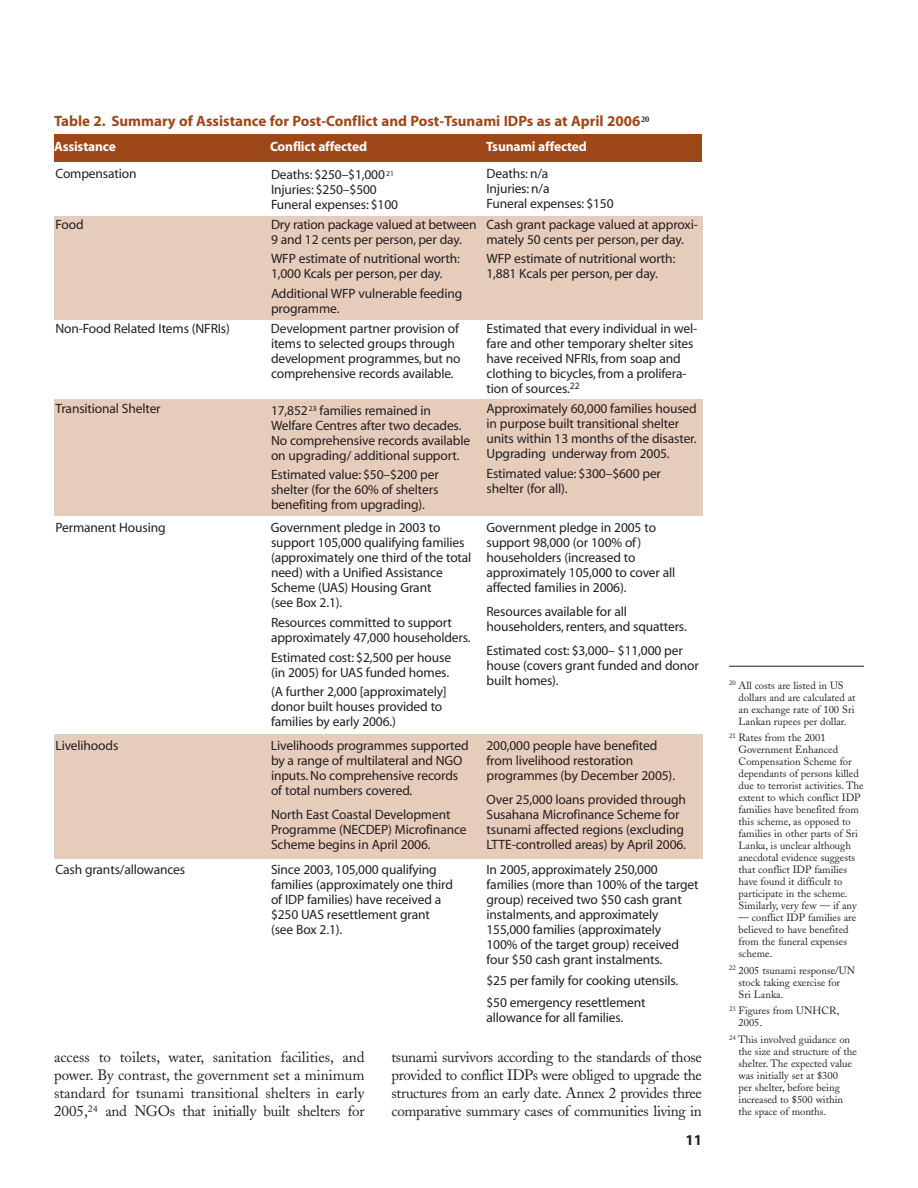
<style>
.page{position:relative;width:918px;height:1188px;background:#fff}
.page>*{position:absolute;margin:0;border:0;box-sizing:border-box;transform-origin:0 0}
.t1{font:15px/18px "Adobe Caslon";letter-spacing:-.02em;color:#231f20;text-align:justify}
.t2{font:700 15px "Myriad";color:#9e4819}
.t3{font:700 15px "Myriad";color:#231f20}
.t4{font:13.5px/15px "Myriad";letter-spacing:-.01em;color:#231f20}
.t5{font:700 13.5px "Myriad";letter-spacing:-.01em;color:#fff}
.t6{font:10.5px/12px "Adobe Caslon";color:#231f20}
</style>
<div class="page">
<div style="left:54px;top:216px;width:648px;height:103px;background:#e5ccbb"></div>
<div style="left:54px;top:400px;width:648px;height:116px;background:#e5ccbb"></div>
<div style="left:54px;top:735px;width:648px;height:124px;background:#e5ccbb"></div>
<hr style="left:729px;top:666px;width:135px;height:1px;background:#231f20">
<div style="left:54px;top:134px;width:648px;height:28px;background:#9e4819"></div>
<p class="t2" style="left:54px;top:115px;width:597px">Table 2. Summary of Assistance for Post-Conflict and Post-Tsunami IDPs as at April 2006<sup>20</sup></p>
<p class="t5" style="left:54px;top:141px;width:63px">Assistance</p>
<p class="t5" style="left:270px;top:141px;width:99px">Conflict affected</p>
<p class="t5" style="left:486px;top:141px;width:102px">Tsunami affected</p>
<p class="t4" style="left:56px;top:167px;width:83px">Compensation</p>
<p class="t4" style="left:271px;top:168px;width:129px">Deaths: $250–$1,000 <sup>21<br></sup>Injuries: $250–$500<br>Funeral expenses: $100</p>
<p class="t4" style="left:487px;top:167px;width:129px">Deaths: n/a<br>Injuries: n/a<br>Funeral expenses: $150</p>
<p class="t4" style="left:56px;top:218px;width:30px">Food</p>
<p class="t4" style="left:271px;top:218px;width:207px">Dry ration package valued at between<br>9 and 12 cents per person, per day.</p>
<p class="t4" style="left:271px;top:252px;width:191px">WFP estimate of nutritional worth:<br>1,000 Kcals per person, per day.</p>
<p class="t4" style="left:271px;top:287px;width:193px">Additional WFP vulnerable feeding programme.</p>
<p class="t4" style="left:487px;top:218px;width:213px">Cash grant package valued at approxi&shy;mately 50 cents per person, per day.</p>
<p class="t4" style="left:487px;top:252px;width:190px">WFP estimate of nutritional worth:<br>1,881 Kcals per person, per day.</p>
<p class="t4" style="left:56px;top:322px;width:176px">Non-Food Related Items (NFRIs)</p>
<p class="t4" style="left:271px;top:322px;width:191px">Development partner provision of items to selected groups through development programmes, but no comprehensive records available.</p>
<p class="t4" style="left:487px;top:322px;width:212px">Estimated that every individual in wel&shy;fare and other temporary shelter sites have received NFRIs, from soap and clothing to bicycles, from a prolifera&shy;tion of sources.<sup>22</sup></p>
<p class="t4" style="left:56px;top:402px;width:107px">Transitional Shelter</p>
<p class="t4" style="left:271px;top:404px;width:201px">17,852 <sup>2</sup><sup>3</sup> families remained in Welfare Centres after two decades.<br>No comprehensive records available on upgrading/ additional support.</p>
<p class="t4" style="left:271px;top:468px;width:169px;text-align:justify">Estimated value: $50–$200 per shelter (for the 60% of shelters benefiting from upgrading).</p>
<p class="t4" style="left:487px;top:402px;width:212px">Approximately 60,000 families housed in purpose built transitional shelter units within 13 months of the disaster.<br>Upgrading underway from 2005.</p>
<p class="t4" style="left:487px;top:467px;width:176px">Estimated value: $300–$600 per shelter (for all).</p>
<p class="t4" style="left:56px;top:522px;width:112px">Permanent Housing</p>
<p class="t4" style="left:271px;top:522px;width:202px">Government pledge in 2003 to support 105,000 qualifying families (approximately one third of the total need) with a Unified Assistance<br>Scheme (UAS) Housing Grant<br>(see Box 2.1).</p>
<p class="t4" style="left:271px;top:616px;width:201px">Resources committed to support approximately 47,000 householders.</p>
<p class="t4" style="left:271px;top:651px;width:182px">Estimated cost: $2,500 per house (in 2005) for UAS funded homes.</p>
<p class="t4" style="left:271px;top:685px;width:177px">(A further 2,000 [approximately] donor built houses provided to families by early 2006.)</p>
<p class="t4" style="left:56px;top:739px;width:64px">Livelihoods</p>
<p class="t4" style="left:271px;top:739px;width:199px">Livelihoods programmes supported by a range of multilateral and NGO inputs. No comprehensive records of total numbers covered.</p>
<p class="t4" style="left:271px;top:808px;width:197px">North East Coastal Development<br>Programme (NECDEP) Microfinance<br>Scheme begins in April 2006.</p>
<p class="t4" style="left:487px;top:522px;width:190px">Government pledge in 2005 to support 98,000 (or 100% of) householders (increased to approximately 105,000 to cover all affected families in 2006).</p>
<p class="t4" style="left:487px;top:605px;width:202px">Resources available for all householders, renters, and squatters.</p>
<p class="t4" style="left:487px;top:644px;width:214px">Estimated cost: $3,000– $11,000 per house (covers grant funded and donor built homes).</p>
<p class="t4" style="left:487px;top:739px;width:190px">200,000 people have benefited from livelihood restoration programmes (by December 2005).</p>
<p class="t4" style="left:487px;top:793px;width:201px">Over 25,000 loans provided through Susahana Microfinance Scheme for tsunami affected regions (excluding LTTE-controlled areas) by April 2006.</p>
<p class="t4" style="left:56px;top:863px;width:131px">Cash grants/allowances</p>
<p class="t4" style="left:271px;top:863px;width:184px">Since 2003, 105,000 qualifying families (approximately one third of IDP families) have received a $250 UAS resettlement grant (see Box 2.1).</p>
<p class="t4" style="left:487px;top:863px;width:214px">In 2005, approximately 250,000 families (more than 100% of the target group) received two $50 cash grant instalments, and approximately 155,000 families (approximately<br>100% of the target group) received four $50 cash grant instalments.</p>
<p class="t4" style="left:487px;top:971px;width:193px;line-height:21.5px">$25 per family for cooking utensils. $50 emergency resettlement</p>
<p class="t4" style="left:487px;top:1011px;width:139px">allowance for all families.</p>
<p class="t1" style="left:54px;top:1050px;width:312px">access to toilets, water, sanitation facilities, and power. By contrast, the government set a minimum standard for tsunami transitional shelters in early 2005,<sup>24</sup> and NGOs that initially built shelters for</p>
<p class="t1" style="left:392px;top:1050px;width:312px">tsunami survivors according to the standards of those provided to conflict IDPs were obliged to upgrade the structures from an early date. Annex 2 provides three comparative summary cases of communities living in</p>
<p class="t3" style="left:685px;top:1134px;width:18px">11</p>
<p class="t6" style="left:739px;top:681px;width:119px;text-indent:-10px"><sup>20</sup> All costs are listed in US dollars and are calculated at an exchange rate of 100 Sri<br>Lankan rupees per dollar.</p>
<p class="t6" style="left:739px;top:733px;width:127px;text-indent:-10px"><sup>21</sup> Rates from the 2001<br>Government Enhanced<br>Compensation Scheme for dependants of persons killed due to terrorist activities. The extent to which conflict IDP families have benefited from this scheme, as opposed to families in other parts of Sri<br>Lanka, is unclear although anecdotal evidence suggests that conflict IDP families have found it difficult to participate in the scheme.<br>Similarly, very few — if any</p>
<p class="t6" style="left:739px;top:913px;width:119px">— conflict IDP families are believed to have benefited from the funeral expenses scheme.</p>
<p class="t6" style="left:739px;top:966px;width:118px;text-indent:-10px"><sup>22</sup> 2005 tsunami response/UN stock taking exercise for<br>Sri Lanka.</p>
<p class="t6" style="left:739px;top:1006px;width:102px;text-indent:-10px"><sup>23</sup> Figures from UNHCR,<br>2005.</p>
<p class="t6" style="left:739px;top:1035px;width:120px;text-indent:-10px"><sup>24</sup> This involved guidance on the size and structure of the shelter. The expected value was initially set at $300<br>per shelter, before being increased to $500 within the space of months.</p>
</div>
